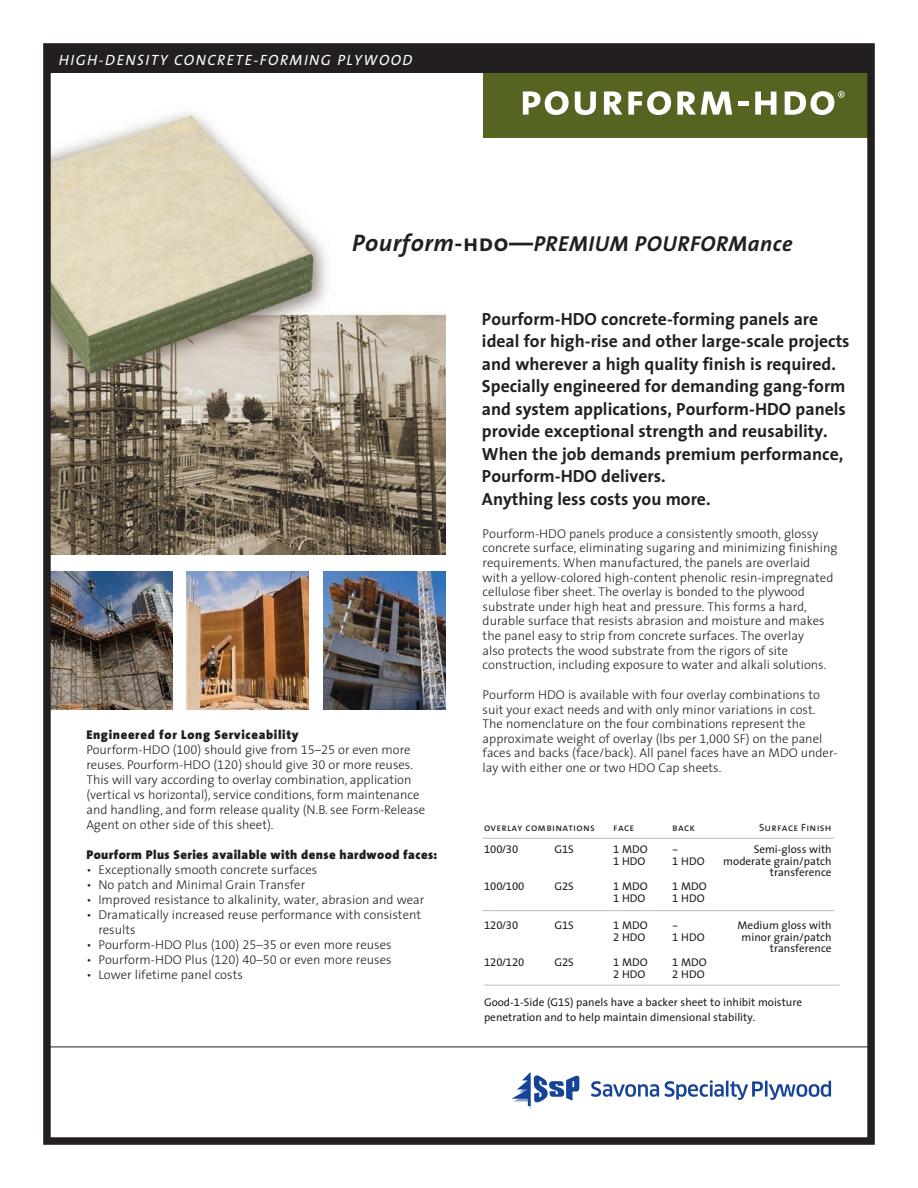
<style>
.page{position:relative;width:918px;height:1188px;background:#fff}
.page>*{position:absolute;margin:0;border:0;box-sizing:border-box;transform-origin:0 0}
.t1{font:italic 700 21.75px "The Sans";letter-spacing:.025em;color:#231f20}
._3_1_Bold_Intro_new{font:700 17.7px/22.5px "The Sans";color:#231f20}
.t2{font:italic 14.85px "The Sans Caps";letter-spacing:.1em;color:#fff}
._1__body_text{font:300 12.75px/14.7px "The Sans";color:#231f20}
._1__body_text_bullet{font:300 12.75px/15px "The Sans";color:#231f20}
._2_2_Black_Subheads{font:900 12.75px "The Sans";letter-spacing:.03em;color:#231f20}
._2_2_Black_Subheads-2{font:900 12.75px "The Sans";letter-spacing:.05em;color:#231f20}
.GUTS_spec_body{font:11.25px "The Sans";color:#231f20}
.GUTS_spec_body-2{font:11.25px "The Sans Expert";color:#231f20}
.GUTS_spec_body-3{font:10.5px "The Sans Caps";letter-spacing:.025em;color:#231f20}
.s1{font-size:24px}
.s2{font-family:"The Sans Bold Caps";font-weight:400;font-style:normal;font-size:24px}
.s3{font-family:"The Sans Light Expert";font-weight:400}
.s4{font-family:"The Sans Expert"}
</style>
<div class="page">
<div style="left:483px;top:72px;width:384px;height:66px;background:#566421"></div>
<svg style="left:523px;top:91px;width:46px;height:24px"></svg>
<svg style="left:575px;top:92px;width:21px;height:23px"></svg>
<svg style="left:604px;top:91px;width:18px;height:24px"></svg>
<svg style="left:628px;top:91px;width:43px;height:24px"></svg>
<svg style="left:677px;top:91px;width:55px;height:24px"></svg>
<div style="left:738px;top:101px;width:11px;height:5px;background:#fff"></div>
<svg style="left:755px;top:92px;width:21px;height:23px"></svg>
<svg style="left:785px;top:91px;width:60px;height:24px"></svg>
<img style="left:52px;top:113px;width:394px;height:442px">
<hr style="left:47px;top:1047px;width:823px;height:1px;background:#231f20">
<div style="left:46px;top:47px;width:823px;height:26px;background:#231f20"></div>
<img style="left:52px;top:571px;width:120px;height:138px">
<img style="left:187px;top:571px;width:122px;height:138px">
<img style="left:323px;top:571px;width:123px;height:138px">
<hr style="left:483px;top:838px;width:351px;height:1px;background:#c5b9b3">
<hr style="left:483px;top:910px;width:351px;height:1px;background:#c5b9b3">
<hr style="left:484px;top:985px;width:356px;height:1px;background:#c5b9b3">
<svg style="left:512px;top:1072px;width:67px;height:37px"></svg>
<svg style="left:591px;top:1081px;width:68px;height:16px"></svg>
<svg style="left:665px;top:1080px;width:98px;height:20px"></svg>
<hr style="left:765px;top:1081px;width:3px;height:16px;background:#154398">
<svg style="left:769px;top:1081px;width:62px;height:19px"></svg>
<div style="left:43px;top:43px;width:832px;height:1102px;border:8px solid #231f20"></div>
<p class="t2" style="left:59px;top:47px;width:355px">HIGH-DENSITY CONCRETE-FORMING PLYWOOD</p>
<p class="t1" style="left:352px;top:225px;width:442px"><span class="s1">Pourform-</span><span class="s2">hdo</span><span class="s1">—</span>PREMIUM POURFORMance</p>
<p class="_2_2_Black_Subheads-2" style="left:86px;top:724px;width:214px">Engineered for Long Serviceability</p>
<p class="_1__body_text" style="left:86px;top:741px;width:340px">Pourform-HDO (<span class="s3">100</span>) should give from <span class="s3">15</span>–<span class="s3">25</span> or even more reuses. Pourform-HDO (<span class="s3">120</span>) should give <span class="s3">30</span> or more reuses.<br>This will vary according to overlay combination, application (vertical vs horizontal), service conditions, form maintenance and handling, and form release quality (N.B. see Form-Release Agent on other side of this sheet).</p>
<p class="_2_2_Black_Subheads" style="left:86px;top:844px;width:353px">Pourform Plus Series available with dense hardwood faces:</p>
<p class="_1__body_text_bullet" style="left:86px;top:861px;width:232px">• Exceptionally smooth concrete surfaces</p>
<p class="_1__body_text_bullet" style="left:86px;top:876px;width:220px">• No patch and Minimal Grain Transfer</p>
<p class="_1__body_text_bullet" style="left:86px;top:891px;width:340px">• Improved resistance to alkalinity, water, abrasion and wear</p>
<p class="_1__body_text_bullet" style="left:98px;top:906px;width:324px;text-indent:-12px">• Dramatically increased reuse performance with consistent results</p>
<p class="_1__body_text_bullet" style="left:86px;top:936px;width:307px">• Pourform-HDO Plus (<span class="s3">100</span>) <span class="s3">25</span>–<span class="s3">35</span> or even more reuses</p>
<p class="_1__body_text_bullet" style="left:86px;top:951px;width:307px">• Pourform-HDO Plus (<span class="s3">120</span>) <span class="s3">40</span>–<span class="s3">50</span> or even more reuses</p>
<p class="_1__body_text_bullet" style="left:86px;top:966px;width:158px">• Lower lifetime panel costs</p>
<p class="_3_1_Bold_Intro_new" style="left:482px;top:307px;width:369px">Pourform-HDO concrete-forming panels are ideal for high-rise and other large-scale projects and wherever a high quality finish is required.<br>Specially engineered for demanding gang-form and system applications, Pourform-HDO panels provide exceptional strength and reusability.<br>When the job demands premium performance, Pourform-HDO delivers.<br>Anything less costs you more.</p>
<p class="_1__body_text" style="left:483px;top:526px;width:356px">Pourform-HDO panels produce a consistently smooth, glossy concrete surface, eliminating sugaring and minimizing finishing requirements. When manufactured, the panels are overlaid with a yellow-colored high-content phenolic resin-impregnated cellulose fiber sheet. The overlay is bonded to the plywood substrate under high heat and pressure. This forms a hard, durable surface that resists abrasion and moisture and makes the panel easy to strip from concrete surfaces. The overlay<br>also protects the wood substrate from the rigors of site construction, including exposure to water and alkali solutions.</p>
<p class="_1__body_text" style="left:483px;top:687px;width:339px">Pourform HDO is available with four overlay combinations to suit your exact needs and with only minor variations in cost.</p>
<p class="_1__body_text" style="left:483px;top:716px;width:357px">The nomenclature on the four combinations represent the approximate weight of overlay (lbs per <span class="s3">1,000</span> SF) on the panel faces and backs (face/back). All panel faces have an MDO under&shy;lay with either one or two HDO Cap sheets.</p>
<p class="GUTS_spec_body-3" style="left:484px;top:819px;width:112px">overlay combinations</p>
<p class="GUTS_spec_body-3" style="left:613px;top:819px;width:23px">face</p>
<p class="GUTS_spec_body-3" style="left:672px;top:819px;width:24px">back</p>
<p class="GUTS_spec_body-3" style="left:759px;top:819px;width:74px">Surface Finish</p>
<p class="GUTS_spec_body-2" style="left:484px;top:840px;width:36px">100/30</p>
<p class="GUTS_spec_body" style="left:554px;top:840px;width:21px">G<span class="s4">1</span>S</p>
<p class="GUTS_spec_body" style="left:613px;top:840px;width:36px"><span class="s4">1</span> MDO</p>
<p class="GUTS_spec_body-2" style="left:672px;top:840px;width:8px">-</p>
<p class="GUTS_spec_body" style="left:754px;top:840px;width:79px">Semi-gloss with</p>
<p class="GUTS_spec_body" style="left:613px;top:852px;width:34px"><span class="s4">1</span> HDO</p>
<p class="GUTS_spec_body" style="left:672px;top:852px;width:34px"><span class="s4">1</span> HDO</p>
<p class="GUTS_spec_body" style="left:723px;top:852px;width:110px">moderate grain/patch</p>
<p class="GUTS_spec_body" style="left:770px;top:863px;width:63px">transference</p>
<p class="GUTS_spec_body-2" style="left:484px;top:877px;width:42px">100/100</p>
<p class="GUTS_spec_body" style="left:554px;top:877px;width:21px">G<span class="s4">2</span>S</p>
<p class="GUTS_spec_body" style="left:613px;top:877px;width:36px"><span class="s4">1</span> MDO</p>
<p class="GUTS_spec_body" style="left:672px;top:877px;width:36px"><span class="s4">1</span> MDO</p>
<p class="GUTS_spec_body" style="left:613px;top:889px;width:34px"><span class="s4">1</span> HDO</p>
<p class="GUTS_spec_body" style="left:672px;top:889px;width:34px"><span class="s4">1</span> HDO</p>
<p class="GUTS_spec_body-2" style="left:484px;top:916px;width:36px">120/30</p>
<p class="GUTS_spec_body" style="left:554px;top:916px;width:21px">G<span class="s4">1</span>S</p>
<p class="GUTS_spec_body" style="left:613px;top:916px;width:36px"><span class="s4">1</span> MDO</p>
<p class="GUTS_spec_body-2" style="left:672px;top:916px;width:8px">-</p>
<p class="GUTS_spec_body" style="left:738px;top:916px;width:96px">Medium gloss with</p>
<p class="GUTS_spec_body" style="left:613px;top:928px;width:34px"><span class="s4">2</span> HDO</p>
<p class="GUTS_spec_body" style="left:672px;top:928px;width:34px"><span class="s4">1</span> HDO</p>
<p class="GUTS_spec_body" style="left:742px;top:928px;width:91px">minor grain/patch</p>
<p class="GUTS_spec_body" style="left:770px;top:939px;width:63px">transference</p>
<p class="GUTS_spec_body-2" style="left:484px;top:953px;width:42px">120/120</p>
<p class="GUTS_spec_body" style="left:554px;top:953px;width:21px">G<span class="s4">2</span>S</p>
<p class="GUTS_spec_body" style="left:613px;top:953px;width:36px"><span class="s4">1</span> MDO</p>
<p class="GUTS_spec_body" style="left:672px;top:953px;width:36px"><span class="s4">1</span> MDO</p>
<p class="GUTS_spec_body" style="left:613px;top:965px;width:34px"><span class="s4">2</span> HDO</p>
<p class="GUTS_spec_body" style="left:672px;top:965px;width:34px"><span class="s4">2</span> HDO</p>
<p class="GUTS_spec_body" style="left:484px;top:992px;width:320px">Good-<span class="s4">1</span>-Side (G<span class="s4">1</span>S) panels have a backer sheet to inhibit moisture</p>
<p class="GUTS_spec_body" style="left:484px;top:1008px;width:273px">penetration and to help maintain dimensional stability.</p>
</div>
